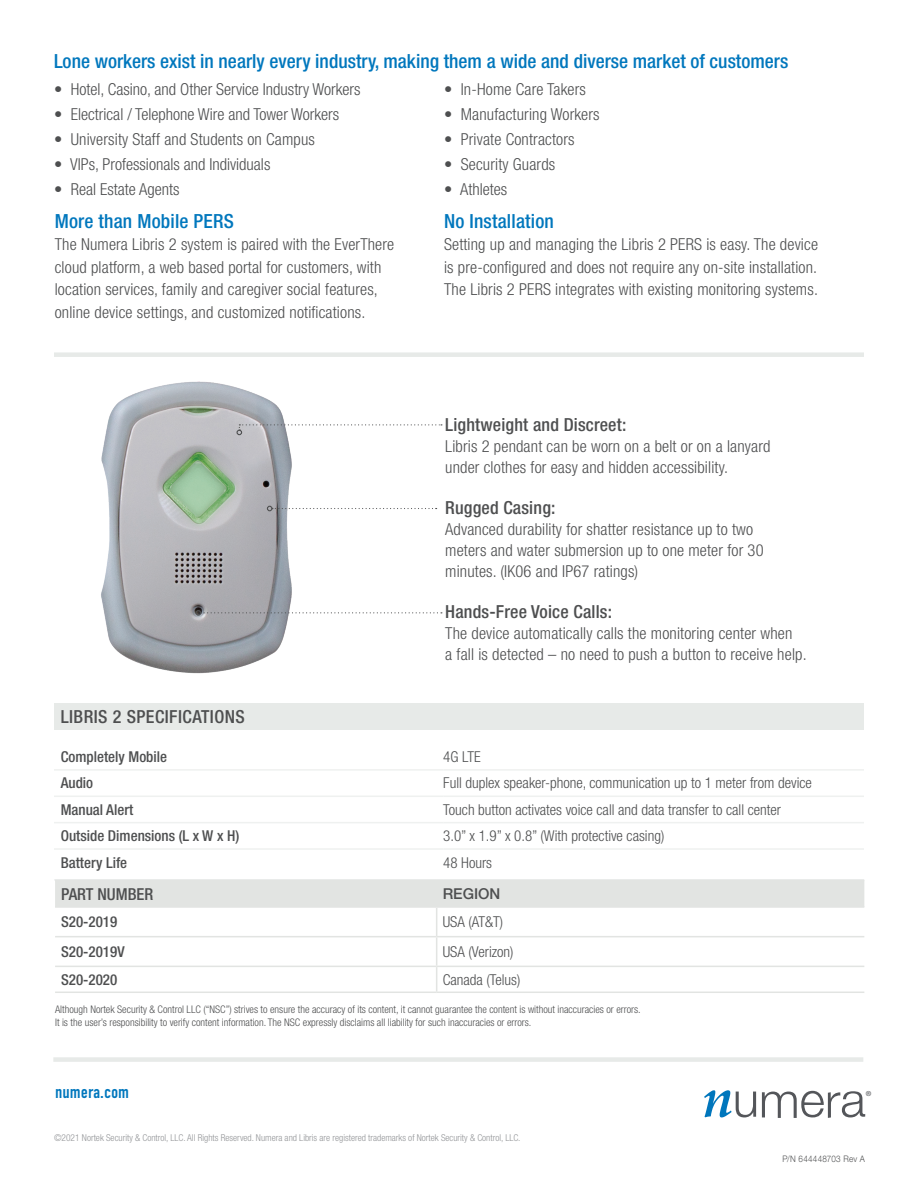
<style>
.page{position:relative;width:918px;height:1188px;background:#fff}
.page>*{position:absolute;margin:0;border:0;box-sizing:border-box;transform-origin:0 0}
.t1{font:500 condensed 19.5px "Helvetica Neue LT Std";color:#0077bd}
.t2{font:500 condensed 18px "Helvetica Neue LT Std";letter-spacing:.01em;color:#4e4f50}
.t3{font:18px "DIN Condensed";color:#0077bd}
.t4{font:300 condensed 16.5px/22.5px "Helvetica Neue LT Std";letter-spacing:.01em;color:#4e4f50}
.t5{font:500 condensed 16.5px "Helvetica Neue LT Std";color:#4e4f50}
.t6{font:300 condensed 15px "Helvetica Neue LT Std";color:#4e4f50}
.t7{font:500 condensed 15px "Helvetica Neue LT Std";color:#4e4f50}
.t8{font:500 15px "Helvetica Neue LT Pro";color:#4e4f50}
.t9{font:300 condensed 10.5px/12.6px "Helvetica Neue LT Std";color:#4e4f50}
.t10{font:300 condensed 9.45px "Helvetica Neue LT Std";color:#939598}
.t11{font:300 9px "Helvetica Neue LT Pro";letter-spacing:.035em;color:#4e4f50;scale:.9 1}
.t12{font:500 6.9px "Helvetica Neue LT Pro";color:#54565a}
</style>
<div class="page">
<div style="left:54px;top:703px;width:810px;height:27px;background:#e7eae8"></div>
<hr style="left:54px;top:769px;width:389px;height:2px;background:#eff1f0">
<hr style="left:443px;top:769px;width:421px;height:2px;background:#eff1f0">
<hr style="left:54px;top:796px;width:389px;height:1px;background:#eff1f0">
<hr style="left:443px;top:796px;width:421px;height:1px;background:#eff1f0">
<hr style="left:54px;top:822px;width:389px;height:1px;background:#eff1f0">
<hr style="left:443px;top:822px;width:421px;height:1px;background:#eff1f0">
<hr style="left:54px;top:848px;width:389px;height:2px;background:#eff1f0">
<hr style="left:443px;top:848px;width:421px;height:2px;background:#eff1f0">
<hr style="left:54px;top:879px;width:389px;height:2px;background:#eff1f0">
<hr style="left:443px;top:879px;width:421px;height:2px;background:#eff1f0">
<img style="left:101px;top:381px;width:191px;height:293px">
<svg style="left:237px;top:424px;width:205px;height:11px"></svg>
<svg style="left:267px;top:506px;width:170px;height:5px"></svg>
<svg style="left:196px;top:610px;width:246px;height:6px"></svg>
<div style="left:54px;top:352px;width:810px;height:5px;background:#e7eae8"></div>
<svg style="left:55px;top:880px;width:809px;height:112px"></svg>
<hr style="left:55px;top:992px;width:382px;height:1px;background:#e2e4e2">
<hr style="left:437px;top:992px;width:427px;height:1px;background:#e2e4e2">
<div style="left:53px;top:1057px;width:810px;height:5px;background:#e7eae8"></div>
<svg style="left:762px;top:1091px;width:103px;height:27px"></svg>
<svg style="left:704px;top:1090px;width:52px;height:27px"></svg>
<p class="t1" style="left:54px;top:49px;width:736px">Lone workers exist in nearly every industry, making them a wide and diverse market of customers</p>
<p class="t4" style="left:54px;top:78px;width:308px">• Hotel, Casino, and Other Service Industry Workers</p>
<p class="t4" style="left:54px;top:103px;width:287px">• Electrical / Telephone Wire and Tower Workers</p>
<p class="t4" style="left:54px;top:128px;width:262px">• University Staff and Students on Campus</p>
<p class="t4" style="left:54px;top:152px;width:218px">• VIPs, Professionals and Individuals</p>
<p class="t4" style="left:54px;top:177px;width:127px">• Real Estate Agents</p>
<p class="t4" style="left:444px;top:78px;width:143px">• In-Home Care Takers</p>
<p class="t4" style="left:444px;top:103px;width:157px">• Manufacturing Workers</p>
<p class="t4" style="left:444px;top:128px;width:132px">• Private Contractors</p>
<p class="t4" style="left:444px;top:152px;width:113px">• Security Guards</p>
<p class="t4" style="left:444px;top:177px;width:65px">• Athletes</p>
<p class="t1" style="left:55px;top:209px;width:181px">More than Mobile PERS</p>
<p class="t4" style="left:55px;top:233px;width:341px">The Numera Libris 2 system is paired with the EverThere cloud platform, a web based portal for customers, with location services, family and caregiver social features, online device settings, and customized notifications.</p>
<p class="t1" style="left:444px;top:209px;width:111px">No Installation</p>
<p class="t4" style="left:444px;top:233px;width:375px;text-align:justify">Setting up and managing the Libris 2 PERS is easy. The device is pre-configured and does not require any on-site installation.<br>The Libris 2 PERS integrates with existing monitoring systems.</p>
<p class="t2" style="left:445px;top:414px;width:183px">Lightweight and Discreet:</p>
<p class="t4" style="left:445px;top:435px;width:327px;line-height:21px">Libris 2 pendant can be worn on a belt or on a lanyard under clothes for easy and hidden accessibility.</p>
<p class="t2" style="left:445px;top:497px;width:112px">Rugged Casing:</p>
<p class="t4" style="left:445px;top:519px;width:320px;line-height:21px">Advanced durability for shatter resistance up to two meters and water submersion up to one meter for 30 minutes. (IK06 and IP67 ratings)</p>
<p class="t2" style="left:445px;top:601px;width:168px">Hands-Free Voice Calls:</p>
<p class="t4" style="left:445px;top:623px;width:363px;line-height:21px">The device automatically calls the monitoring center when<br>a fall is detected – no need to push a button to receive help.</p>
<p class="t2" style="left:61px;top:706px;width:186px">LIBRIS 2 SPECIFICATIONS</p>
<p class="t7" style="left:61px;top:747px;width:108px">Completely Mobile</p>
<p class="t6" style="left:443px;top:748px;width:39px">4G LTE</p>
<p class="t7" style="left:61px;top:774px;width:34px">Audio</p>
<p class="t6" style="left:443px;top:775px;width:370px">Full duplex speaker-phone, communication up to 1 meter from device</p>
<p class="t7" style="left:61px;top:801px;width:74px">Manual Alert</p>
<p class="t6" style="left:443px;top:801px;width:339px">Touch button activates voice call and data transfer to call center</p>
<p class="t7" style="left:61px;top:827px;width:180px">Outside Dimensions (L x W x H)</p>
<p class="t6" style="left:443px;top:827px;width:223px">3.0” x 1.9” x 0.8” (With protective casing)</p>
<p class="t7" style="left:61px;top:854px;width:68px">Battery Life</p>
<p class="t6" style="left:443px;top:854px;width:50px">48 Hours</p>
<p class="t5" style="left:61px;top:884px;width:94px">PART NUMBER</p>
<p class="t8" style="left:443px;top:885px;width:59px">REGION</p>
<p class="t7" style="left:61px;top:913px;width:58px">S20-2019</p>
<p class="t6" style="left:443px;top:913px;width:62px">USA (AT&amp;T)</p>
<p class="t7" style="left:61px;top:943px;width:65px">S20-2019V</p>
<p class="t6" style="left:443px;top:943px;width:72px">USA (Verizon)</p>
<p class="t7" style="left:61px;top:970px;width:58px">S20-2020</p>
<p class="t6" style="left:443px;top:971px;width:79px">Canada (Telus)</p>
<p class="t9" style="left:55px;top:1003px;width:587px">Although Nortek Security &amp; Control LLC (“NSC”) strives to ensure the accuracy of its content, it cannot guarantee the content is without inaccuracies or errors.<br>It is the user’s responsibility to verify content information. The NSC expressly disclaims all liability for such inaccuracies or errors.</p>
<p class="t3" style="left:55px;top:1082px;width:76px">numera.com</p>
<p class="t10" style="left:54px;top:1132px;width:468px">©2021 Nortek Security &amp; Control, LLC. All Rights Reserved. Numera and Libris are registered trademarks of Nortek Security &amp; Control, LLC.</p>
<p class="t12" style="left:866px;top:1089px;width:7px">®</p>
<p class="t11" style="left:782px;top:1153px;width:93px">P/N 644448703 Rev A</p>
</div>
